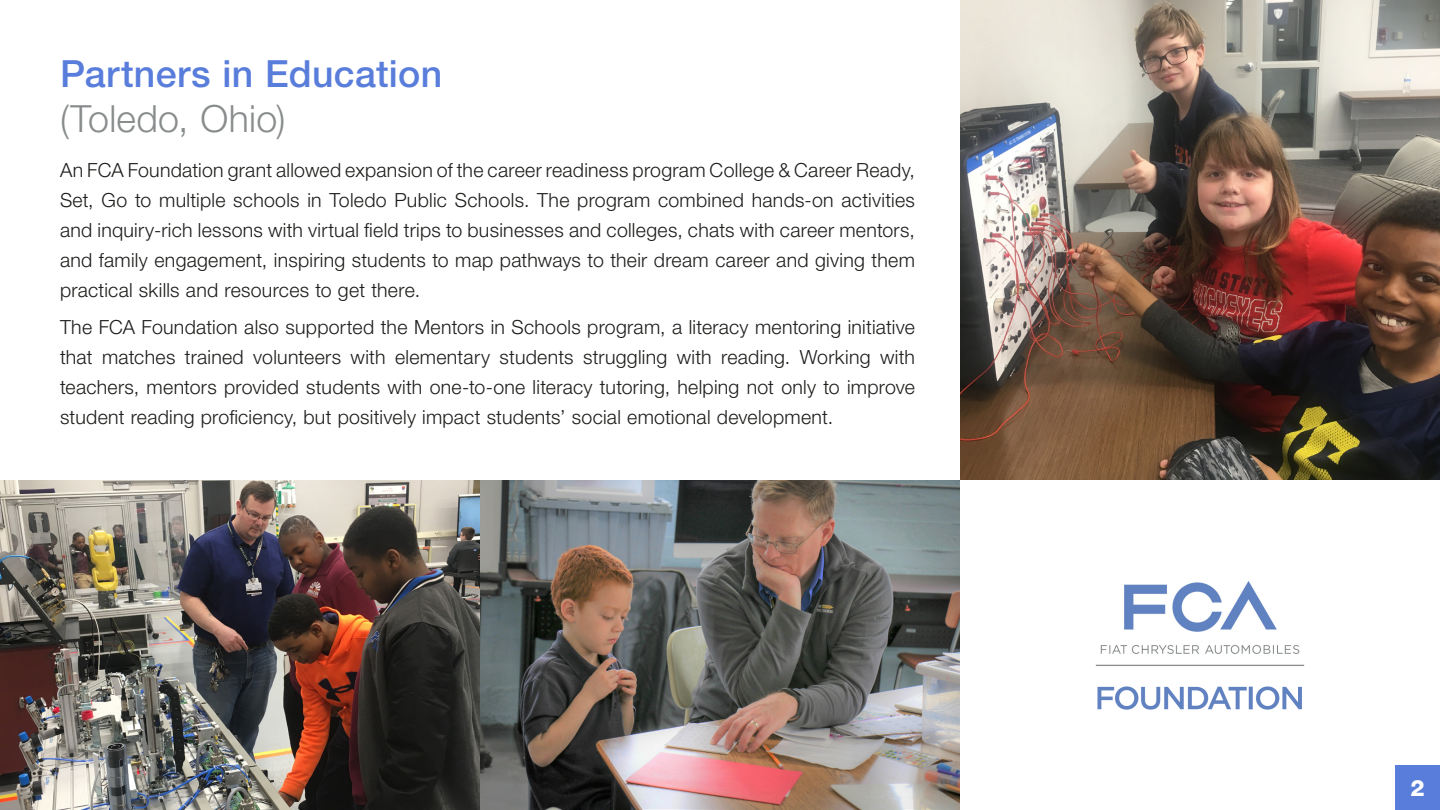
<style>
.page{position:relative;width:1440px;height:810px;background:#fff}
.page>*{position:absolute;margin:0;border:0;box-sizing:border-box;transform-origin:0 0}
.t1{font:500 37.5px/45px "Helvetica Neue LT Std";letter-spacing:.005em;color:#597dda}
.t2{font:800 22.5px "Helvetica Neue LT Std";color:#fff}
.t3{font:300 19.5px/30px "Helvetica Neue LT Std";letter-spacing:.015em;color:#1d1d1b;text-align:justify}
.s1{font-weight:300;color:#898c8d}
</style>
<div class="page">
<img style="left:960px;top:0;width:480px;height:480px">
<img style="left:1100px;top:581px;width:200px;height:73px">
<img style="left:1097px;top:686px;width:205px;height:24px">
<hr style="left:1096px;top:665px;width:208px;height:1px;background:#898c8d">
<img style="left:0;top:480px;width:960px;height:330px">
<div style="left:1395px;top:765px;width:45px;height:45px;background:#597dda"></div>
<p class="t1" style="left:60px;top:51px;width:384px">Partners in Education <span class="s1">(Toledo, Ohio)</span></p>
<p class="t3" style="left:60px;top:154px;width:856px">An FCA Foundation grant allowed expansion of the career readiness program College &amp; Career Ready, Set, Go to multiple schools in Toledo Public Schools. The program combined hands-on activities and inquiry-rich lessons with virtual field trips to businesses and colleges, chats with career mentors, and family engagement, inspiring students to map pathways to their dream career and giving them practical skills and resources to get there.</p>
<p class="t3" style="left:60px;top:312px;width:857px">The FCA Foundation also supported the Mentors in Schools program, a literacy mentoring initiative that matches trained volunteers with elementary students struggling with reading. Working with teachers, mentors provided students with one-to-one literacy tutoring, helping not only to improve student reading proficiency, but positively impact students’ social emotional development.</p>
<p class="t2" style="left:1410px;top:774px;width:16px">2</p>
</div>
